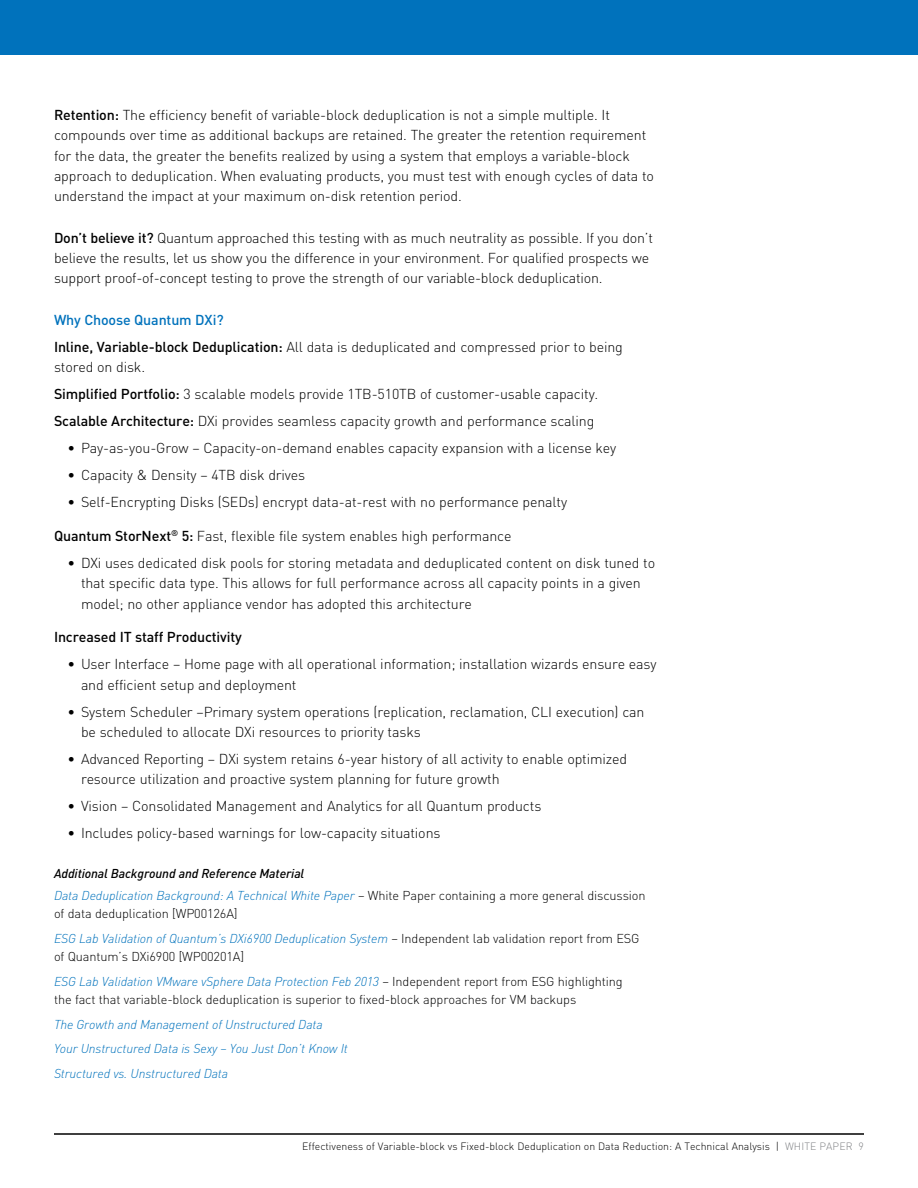
<style>
.page{position:relative;width:918px;height:1188px;background:#fff}
.page>*{position:absolute;margin:0;border:0;box-sizing:border-box;transform-origin:0 0}
.Paragraph{font:300 14.25px/20.2px "DIN Pro";letter-spacing:-.01em;color:#000}
.Paragraph-2{font:500 14.25px "DIN Pro";letter-spacing:-.01em;color:#000}
.Paragraph-3{font:500 14.25px "DIN Pro";letter-spacing:-.01em;color:#0072bc}
.Paragraph-4{font:300 12.75px/18px "DIN Pro";letter-spacing:-.01em;color:#000}
.Paragraph-5{font:italic 300 12.75px "DIN Pro";letter-spacing:-.01em;color:#0072bc}
.Paragraph-6{font:italic 500 12.75px "DIN Pro";letter-spacing:-.01em;color:#000}
.t1{font:300 10.5px "DIN Pro";color:#000}
.s1{font-weight:500}
.s2{font-style:italic;color:#0072bc}
.s3{color:#808285}
</style>
<div class="page">
<div style="left:0;top:0;width:918px;height:55px;background:#0072bc"></div>
<hr style="left:54px;top:1133px;width:810px;height:2px;background:#000">
<p class="Paragraph" style="left:54px;top:104px;width:602px"><span class="s1">Retention:</span> The efficiency benefit of variable-block deduplication is not a simple multiple. It compounds over time as additional backups are retained. The greater the retention requirement for the data, the greater the benefits realized by using a system that employs a variable-block approach to deduplication. When evaluating products, you must test with enough cycles of data to understand the impact at your maximum on-disk retention period.</p>
<p class="Paragraph" style="left:54px;top:226px;width:601px"><span class="s1">Don’t believe it?</span> Quantum approached this testing with as much neutrality as possible. If you don’t believe the results, let us show you the difference in your environment. For qualified prospects we support proof-of-concept testing to prove the strength of our variable-block deduplication.</p>
<p class="Paragraph-3" style="left:54px;top:309px;width:171px">Why Choose Quantum DXi?</p>
<p class="Paragraph" style="left:54px;top:336px;width:570px"><span class="s1">Inline, Variable-block Deduplication:</span> All data is deduplicated and compressed prior to being stored on disk.</p>
<p class="Paragraph" style="left:54px;top:383px;width:543px"><span class="s1">Simplified Portfolio:</span> 3 scalable models provide 1TB-510TB of customer-usable capacity.</p>
<p class="Paragraph" style="left:54px;top:410px;width:542px"><span class="s1">Scalable Architecture:</span> DXi provides seamless capacity growth and performance scaling</p>
<p class="Paragraph" style="left:68px;top:437px;width:550px">• Pay-as-you-Grow – Capacity-on-demand enables capacity expansion with a license key</p>
<p class="Paragraph" style="left:68px;top:464px;width:239px">• Capacity &amp; Density – 4TB disk drives</p>
<p class="Paragraph" style="left:68px;top:491px;width:501px">• Self-Encrypting Disks (SEDs) encrypt data-at-rest with no performance penalty</p>
<p class="Paragraph" style="left:54px;top:525px;width:459px"><span class="s1">Quantum StorNext</span><sup>®</sup> <span class="s1">5:</span> Fast, flexible file system enables high performance</p>
<p class="Paragraph" style="left:81px;top:552px;width:576px;text-indent:-14px">• DXi uses dedicated disk pools for storing metadata and deduplicated content on disk tuned to that specific data type. This allows for full performance across all capacity points in a given model; no other appliance vendor has adopted this architecture</p>
<p class="Paragraph-2" style="left:54px;top:626px;width:189px">Increased IT staff Productivity</p>
<p class="Paragraph" style="left:81px;top:653px;width:577px;text-indent:-14px">• User Interface – Home page with all operational information; installation wizards ensure easy and efficient setup and deployment</p>
<p class="Paragraph" style="left:81px;top:700px;width:565px;text-indent:-14px">• System Scheduler –Primary system operations (replication, reclamation, CLI execution) can be scheduled to allocate DXi resources to priority tasks</p>
<p class="Paragraph" style="left:81px;top:747px;width:548px;text-indent:-14px">• Advanced Reporting – DXi system retains 6-year history of all activity to enable optimized resource utilization and proactive system planning for future growth</p>
<p class="Paragraph" style="left:68px;top:795px;width:475px">• Vision – Consolidated Management and Analytics for all Quantum products</p>
<p class="Paragraph" style="left:68px;top:822px;width:375px">• Includes policy-based warnings for low-capacity situations</p>
<p class="Paragraph-6" style="left:54px;top:863px;width:252px">Additional Background and Reference Material</p>
<p class="Paragraph-4" style="left:54px;top:886px;width:593px"><span class="s2">Data Deduplication Background: A Technical White Paper</span> – White Paper containing a more general discussion of data deduplication [WP00126A]</p>
<p class="Paragraph-4" style="left:54px;top:928px;width:587px"><span class="s2">ESG Lab Validation of Quantum’s DXi6900 Deduplication System</span> – Independent lab validation report from ESG of Quantum’s DXi6900 [WP00201A]</p>
<p class="Paragraph-4" style="left:54px;top:971px;width:570px"><span class="s2">ESG Lab Validation VMware vSphere Data Protection Feb 2013</span> – Independent report from ESG highlighting the fact that variable-block deduplication is superior to fixed-block approaches for VM backups</p>
<p class="Paragraph-5" style="left:54px;top:1014px;width:270px">The Growth and Management of Unstructured Data</p>
<p class="Paragraph-5" style="left:54px;top:1039px;width:295px">Your Unstructured Data is Sexy – You Just Don’t Know It</p>
<p class="Paragraph-5" style="left:54px;top:1064px;width:176px">Structured vs. Unstructured Data</p>
<p class="t1" style="left:302px;top:1138px;width:563px">Effectiveness of Variable-block vs Fixed-block Deduplication on Data Reduction: A Technical Analysis | <span class="s3">WHITE PAPER 9</span></p>
</div>
